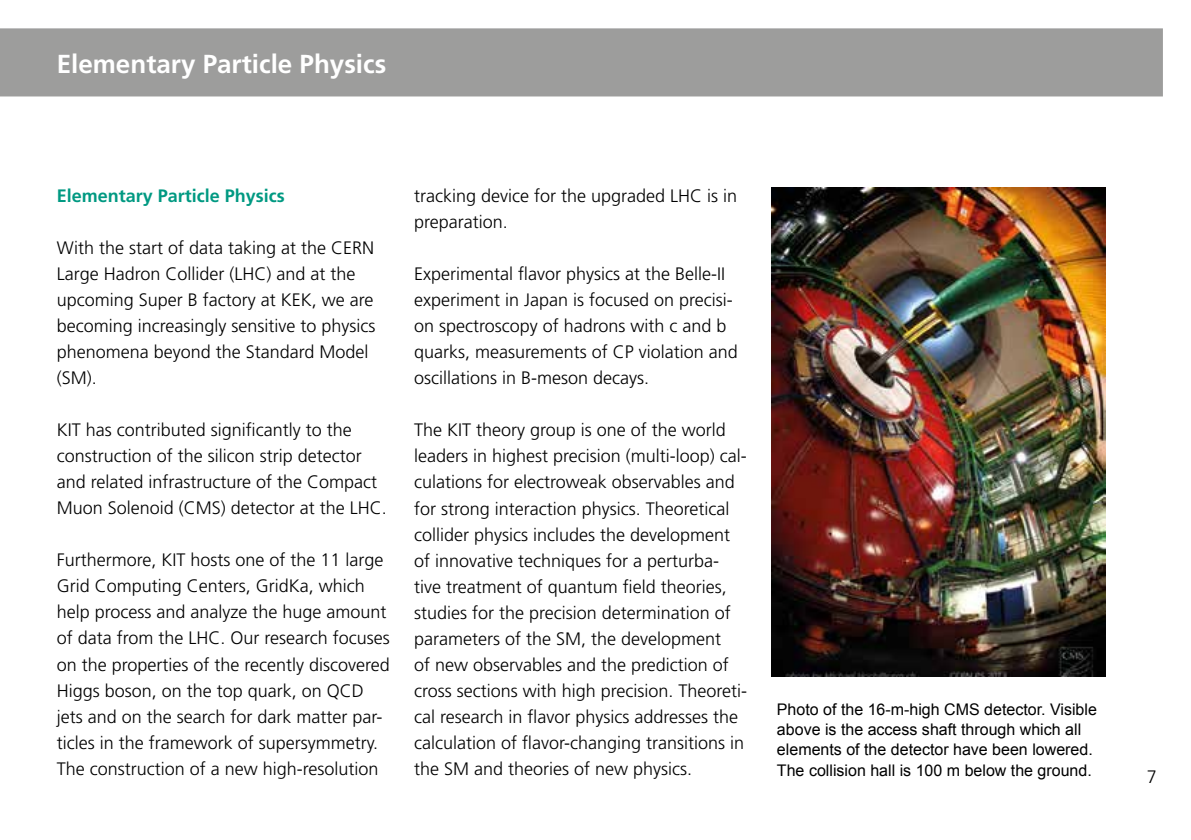
<style>
.page{position:relative;width:1191px;height:840px;background:#fff}
.page>*{position:absolute;margin:0;border:0;box-sizing:border-box;transform-origin:0 0}
.t1{font:700 26px "Frutiger LT Std";color:#fff}
.t2{font:300 18px/26px "Frutiger LT Std";color:#000}
.t3{font:700 18px "Frutiger LT Std";color:#009982}
.t4{font:16px/20px "Arial";color:#000}
</style>
<div class="page">
<div style="left:0;top:28px;width:1162px;height:68px;background:#9d9d9c"></div>
<img style="left:771px;top:187px;width:335px;height:489px">
<h1 class="t1" style="left:57px;top:49px;width:331px">Elementary Particle Physics</h1>
<p class="t3" style="left:57px;top:185px;width:230px">Elementary Particle Physics</p>
<p class="t2" style="left:57px;top:235px;width:320px">With the start of data taking at the CERN Large Hadron Collider (LHC) and at the upcoming Super B factory at KEK, we are becoming increasingly sensitive to physics phenomena beyond the Standard Model (SM).</p>
<p class="t2" style="left:57px;top:417px;width:332px">KIT has contributed significantly to the construction of the silicon strip detector and related infrastructure of the Compact Muon Solenoid (CMS) detector at the LHC.</p>
<p class="t2" style="left:57px;top:547px;width:335px">Furthermore, KIT hosts one of the 11 large Grid Computing Centers, GridKa, which help process and analyze the huge amount of data from the LHC. Our research focuses on the properties of the recently discovered Higgs boson, on the top quark, on QCD jets and on the search for dark matter par&shy;ticles in the framework of supersymmetry.<br>The construction of a new high-resolution</p>
<p class="t2" style="left:414px;top:183px;width:325px">tracking device for the upgraded LHC is in preparation.</p>
<p class="t2" style="left:414px;top:261px;width:325px">Experimental flavor physics at the Belle-II experiment in Japan is focused on precisi&shy;on spectroscopy of hadrons with c and b quarks, measurements of CP violation and oscillations in B-meson decays.</p>
<p class="t2" style="left:414px;top:417px;width:335px">The KIT theory group is one of the world leaders in highest precision (multi-loop) cal&shy;culations for electroweak observables and for strong interaction physics. Theoretical collider physics includes the development of innovative techniques for a perturba&shy;tive treatment of quantum field theories, studies for the precision determination of parameters of the SM, the development<br>of new observables and the prediction of cross sections with high precision. Theoreti&shy;cal research in flavor physics addresses the calculation of flavor-changing transitions in the SM and theories of new physics.</p>
<p class="t4" style="left:777px;top:699px;width:321px">Photo of the 16-m-high CMS detector. Visible above is the access shaft through which all elements of the detector have been lowered.<br>The collision hall is 100 m below the ground.</p>
<p class="t2" style="left:1147px;top:763px;width:12px">7</p>
</div>
